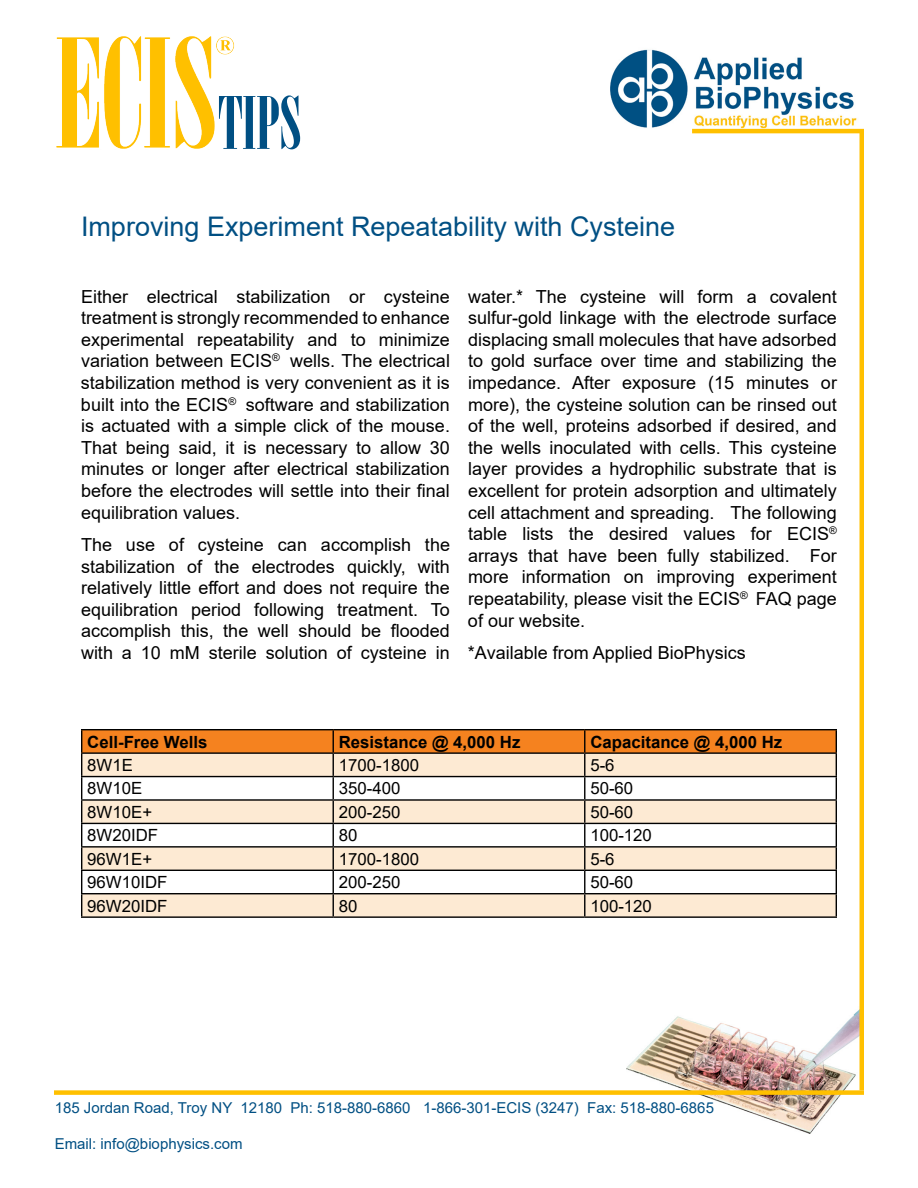
<style>
.page{position:relative;width:918px;height:1188px;background:#fff}
.page>*{position:absolute;margin:0;border:0;box-sizing:border-box;transform-origin:0 0}
.t1{font:72px "Onyx";color:#004f83}
.t2{font:27px "Arial";color:#004f83}
.t3{font:18px/21.6px "Arial";color:#000;text-align:justify}
.t4{font:16.8px "Arial";color:#000}
.t5{font:700 16.8px "Arial";color:#000}
.t6{font:15px "Arial";color:#004f83}
</style>
<div class="page">
<img style="left:611px;top:49px;width:253px;height:110px">
<img style="left:627px;top:1006px;width:233px;height:128px">
<div style="left:54px;top:1090px;width:810px;height:5px;background:#ffc000"></div>
<hr style="left:860px;top:130px;width:4px;height:960px;background:#ffc000">
<hr style="left:692px;top:129px;width:172px;height:4px;background:#ffc000">
<div style="left:82px;top:730px;width:251px;height:23px;background:#f5821f"></div>
<div style="left:333px;top:730px;width:252px;height:23px;background:#f5821f"></div>
<div style="left:585px;top:730px;width:251px;height:23px;background:#f5821f"></div>
<svg style="left:82px;top:754px;width:754px;height:162px;fill:#fdead3"></svg>
<hr style="left:81px;top:729px;width:252px;height:1px;background:#000">
<hr style="left:333px;top:729px;width:252px;height:1px;background:#000">
<hr style="left:585px;top:729px;width:252px;height:1px;background:#000">
<hr style="left:81px;top:752px;width:252px;height:2px;background:#000">
<hr style="left:333px;top:752px;width:252px;height:2px;background:#000">
<hr style="left:585px;top:752px;width:252px;height:2px;background:#000">
<hr style="left:81px;top:776px;width:252px;height:1px;background:#000">
<hr style="left:333px;top:776px;width:252px;height:1px;background:#000">
<hr style="left:585px;top:776px;width:252px;height:1px;background:#000">
<hr style="left:81px;top:799px;width:252px;height:2px;background:#000">
<hr style="left:333px;top:799px;width:252px;height:2px;background:#000">
<hr style="left:585px;top:799px;width:252px;height:2px;background:#000">
<hr style="left:81px;top:823px;width:252px;height:1px;background:#000">
<hr style="left:333px;top:823px;width:252px;height:1px;background:#000">
<hr style="left:585px;top:823px;width:252px;height:1px;background:#000">
<hr style="left:81px;top:846px;width:252px;height:2px;background:#000">
<hr style="left:333px;top:846px;width:252px;height:2px;background:#000">
<hr style="left:585px;top:846px;width:252px;height:2px;background:#000">
<hr style="left:81px;top:870px;width:252px;height:1px;background:#000">
<hr style="left:333px;top:870px;width:252px;height:1px;background:#000">
<hr style="left:585px;top:870px;width:252px;height:1px;background:#000">
<hr style="left:81px;top:893px;width:252px;height:1px;background:#000">
<svg style="left:81px;top:730px;width:1px;height:186px"></svg>
<hr style="left:333px;top:893px;width:252px;height:1px;background:#000">
<svg style="left:333px;top:730px;width:1px;height:186px"></svg>
<hr style="left:585px;top:893px;width:252px;height:1px;background:#000">
<svg style="left:584px;top:730px;width:1px;height:186px"></svg>
<svg style="left:836px;top:730px;width:1px;height:186px"></svg>
<hr style="left:81px;top:916px;width:252px;height:2px;background:#000">
<hr style="left:333px;top:916px;width:252px;height:2px;background:#000">
<hr style="left:585px;top:916px;width:252px;height:2px;background:#000">
<img style="left:56px;top:36px;width:179px;height:113px">
<h1 class="t1" style="left:218px;top:82px;width:85px">TIPS</h1>
<h2 class="t2" style="left:81px;top:208px;width:596px">Improving Experiment Repeatability with Cysteine</h2>
<p class="t3" style="left:81px;top:285px;width:371px">Either electrical stabilization or cysteine treatment is strongly recommended to enhance experimental repeatability and to minimize variation between ECIS<sup>®</sup> wells. The electrical stabilization method is very convenient as it is built into the ECIS<sup>®</sup> software and stabilization is actuated with a simple click of the mouse.<br>That being said, it is necessary to allow 30 minutes or longer after electrical stabilization before the electrodes will settle into their final equilibration values.</p>
<p class="t3" style="left:81px;top:534px;width:371px">The use of cysteine can accomplish the stabilization of the electrodes quickly, with relatively little effort and does not require the equilibration period following treatment. To accomplish this, the well should be flooded with a 10 mM sterile solution of cysteine in</p>
<p class="t3" style="left:468px;top:285px;width:371px">water.* The cysteine will form a covalent sulfur-gold linkage with the electrode surface displacing small molecules that have adsorbed to gold surface over time and stabilizing the impedance. After exposure (15 minutes or more), the cysteine solution can be rinsed out of the well, proteins adsorbed if desired, and the wells inoculated with cells. This cysteine layer provides a hydrophilic substrate that is excellent for protein adsorption and ultimately cell attachment and spreading. The following table lists the desired values for ECIS<sup>® </sup>arrays that have been fully stabilized. For more information on improving experiment repeatability, please visit the ECIS<sup>®</sup> FAQ page of our website.</p>
<p class="t3" style="left:468px;top:642px;width:279px">*Available from Applied BioPhysics</p>
<p class="t5" style="left:87px;top:730px;width:122px">Cell-Free Wells</p>
<p class="t5" style="left:339px;top:730px;width:183px">Resistance @ 4,000 Hz</p>
<p class="t5" style="left:590px;top:730px;width:193px">Capacitance @ 4,000 Hz</p>
<p class="t4" style="left:87px;top:753px;width:47px">8W1E</p>
<p class="t4" style="left:339px;top:753px;width:82px">1700-1800</p>
<p class="t4" style="left:590px;top:753px;width:26px">5-6</p>
<p class="t4" style="left:87px;top:777px;width:57px">8W10E</p>
<p class="t4" style="left:339px;top:777px;width:63px">350-400</p>
<p class="t4" style="left:590px;top:777px;width:44px">50-60</p>
<p class="t4" style="left:87px;top:800px;width:66px">8W10E+</p>
<p class="t4" style="left:339px;top:800px;width:63px">200-250</p>
<p class="t4" style="left:590px;top:800px;width:44px">50-60</p>
<p class="t4" style="left:87px;top:824px;width:72px">8W20IDF</p>
<p class="t4" style="left:339px;top:824px;width:20px">80</p>
<p class="t4" style="left:590px;top:824px;width:63px">100-120</p>
<p class="t4" style="left:87px;top:847px;width:66px">96W1E+</p>
<p class="t4" style="left:339px;top:847px;width:82px">1700-1800</p>
<p class="t4" style="left:590px;top:847px;width:26px">5-6</p>
<p class="t4" style="left:87px;top:871px;width:82px">96W10IDF</p>
<p class="t4" style="left:339px;top:871px;width:63px">200-250</p>
<p class="t4" style="left:590px;top:871px;width:44px">50-60</p>
<p class="t4" style="left:87px;top:894px;width:82px">96W20IDF</p>
<p class="t4" style="left:339px;top:894px;width:20px">80</p>
<p class="t4" style="left:590px;top:894px;width:63px">100-120</p>
<p class="t6" style="left:55px;top:1098px;width:661px">185 Jordan Road, Troy NY 12180 Ph: 518-880-6860 1-866-301-ECIS (3247) Fax: 518-880-6865</p>
<p class="t6" style="left:55px;top:1134px;width:189px">Email: info@biophysics.com</p>
</div>
